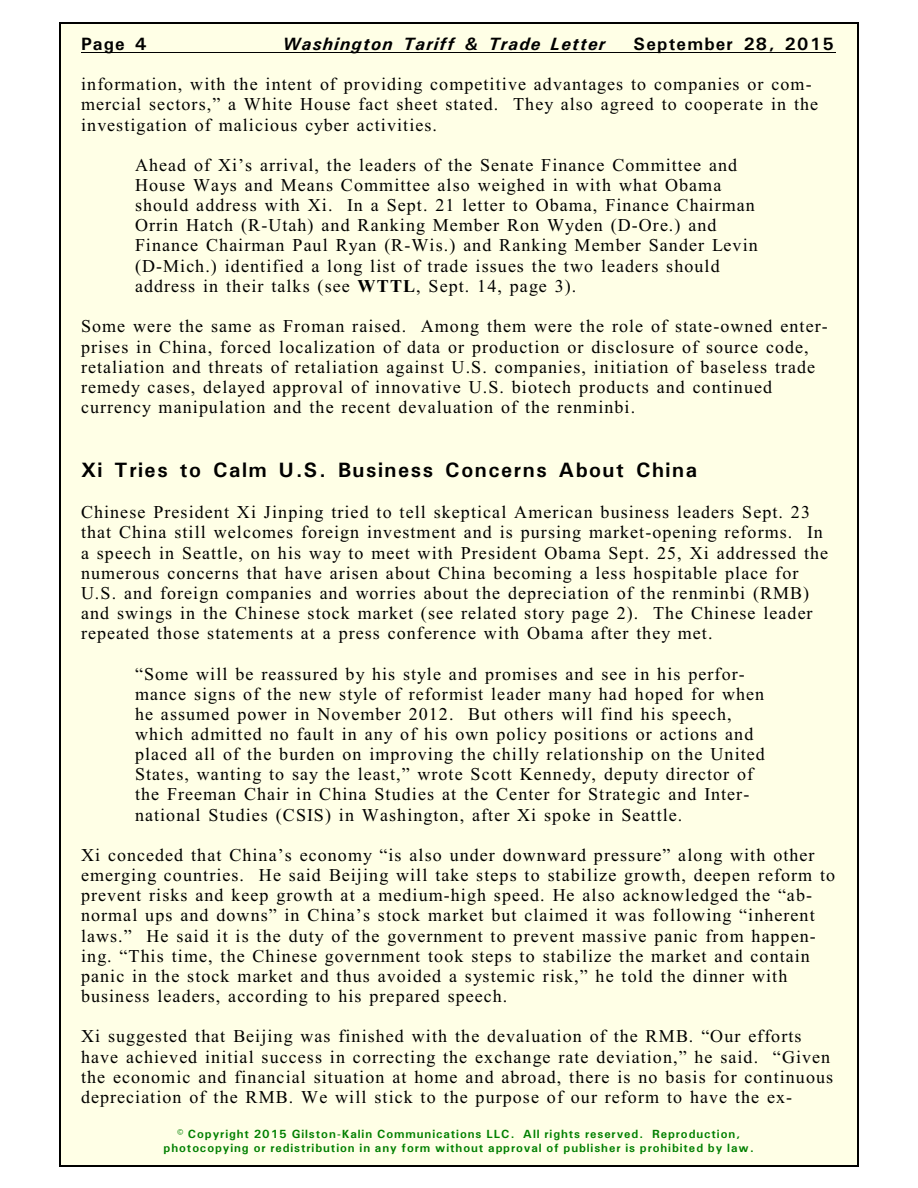
<style>
.page{position:relative;width:918px;height:1188px;background:#fff}
.page>*{position:absolute;margin:0;border:0;box-sizing:border-box;transform-origin:0 0}
.t1{font:700 21px "Univers";letter-spacing:.075em;color:#000}
.t2{font:18px/20.1px "Times New Roman";letter-spacing:.06em;color:#000}
.t3{font:italic 700 18px "Univers";letter-spacing:.07em;color:#000}
.t4{font:700 18px "Univers";letter-spacing:.075em;color:#000}
.t5{font:700 12px/13.6px "Univers";letter-spacing:.075em;color:#008000;text-align:center}
.s1{font-weight:700}
</style>
<div class="page">
<div style="left:59px;top:23px;width:800px;height:1143px;background:#ffffe6"></div>
<hr style="left:59px;top:23px;width:1px;height:1143px;background:#000">
<hr style="left:857px;top:23px;width:2px;height:1143px;background:#000">
<hr style="left:59px;top:23px;width:799px;height:1px;background:#000">
<hr style="left:59px;top:1165px;width:799px;height:1px;background:#000">
<hr style="left:81px;top:52px;width:754px;height:1px;background:#000">
<p class="t4" style="left:81px;top:38px;width:67px">Page 4</p>
<p class="t3" style="left:283px;top:38px;width:324px">Washington Tariff &amp; Trade Letter</p>
<p class="t4" style="left:633px;top:38px;width:202px">September 28, 2015</p>
<p class="t2" style="left:81px;top:76px;width:739px">information, with the intent of providing competitive advantages to companies or com&shy;mercial sectors,” a White House fact sheet stated. They also agreed to cooperate in the investigation of malicious cyber activities.</p>
<p class="t2" style="left:135px;top:156px;width:624px">Ahead of Xi’s arrival, the leaders of the Senate Finance Committee and House Ways and Means Committee also weighed in with what Obama should address with Xi. In a Sept. 21 letter to Obama, Finance Chairman Orrin Hatch (R-Utah) and Ranking Member Ron Wyden (D-Ore.) and Finance Chairman Paul Ryan (R-Wis.) and Ranking Member Sander Levin (D-Mich.) identified a long list of trade issues the two leaders should address in their talks (see <span class="s1">WTTL</span>, Sept. 14, page 3).</p>
<p class="t2" style="left:81px;top:318px;width:748px">Some were the same as Froman raised. Among them were the role of state-owned enter&shy;prises in China, forced localization of data or production or disclosure of source code, retaliation and threats of retaliation against U.S. companies, initiation of baseless trade remedy cases, delayed approval of innovative U.S. biotech products and continued currency manipulation and the recent devaluation of the renminbi.</p>
<p class="t1" style="left:81px;top:463px;width:617px">Xi Tries to Calm U.S. Business Concerns About China</p>
<p class="t2" style="left:81px;top:504px;width:749px">Chinese President Xi Jinping tried to tell skeptical American business leaders Sept. 23 that China still welcomes foreign investment and is pursing market-opening reforms. In a speech in Seattle, on his way to meet with President Obama Sept. 25, Xi addressed the numerous concerns that have arisen about China becoming a less hospitable place for U.S. and foreign companies and worries about the depreciation of the renminbi (RMB) and swings in the Chinese stock market (see related story page 2). The Chinese leader repeated those statements at a press conference with Obama after they met.</p>
<p class="t2" style="left:135px;top:665px;width:631px">“Some will be reassured by his style and promises and see in his perfor&shy;mance signs of the new style of reformist leader many had hoped for when he assumed power in November 2012. But others will find his speech, which admitted no fault in any of his own policy positions or actions and placed all of the burden on improving the chilly relationship on the United States, wanting to say the least,” wrote Scott Kennedy, deputy director of the Freeman Chair in China Studies at the Center for Strategic and Inter&shy;national Studies (CSIS) in Washington, after Xi spoke in Seattle.</p>
<p class="t2" style="left:81px;top:847px;width:756px">Xi conceded that China’s economy “is also under downward pressure” along with other emerging countries. He said Beijing will take steps to stabilize growth, deepen reform to prevent risks and keep growth at a medium-high speed. He also acknowledged the “ab&shy;normal ups and downs” in China’s stock market but claimed it was following “inherent laws.” He said it is the duty of the government to prevent massive panic from happen&shy;ing. “This time, the Chinese government took steps to stabilize the market and contain panic in the stock market and thus avoided a systemic risk,” he told the dinner with business leaders, according to his prepared speech.</p>
<p class="t2" style="left:81px;top:1028px;width:754px">Xi suggested that Beijing was finished with the devaluation of the RMB. “Our efforts have achieved initial success in correcting the exchange rate deviation,” he said. “Given the economic and financial situation at home and abroad, there is no basis for continuous depreciation of the RMB. We will stick to the purpose of our reform to have the ex-</p>
<p class="t5" style="left:164px;top:1128px;width:592px">© Copyright 2015 Gilston-Kalin Communications LLC. All rights reserved. Reproduction, photocopying or redistribution in any form without approval of publisher is prohibited by law.</p>
</div>
